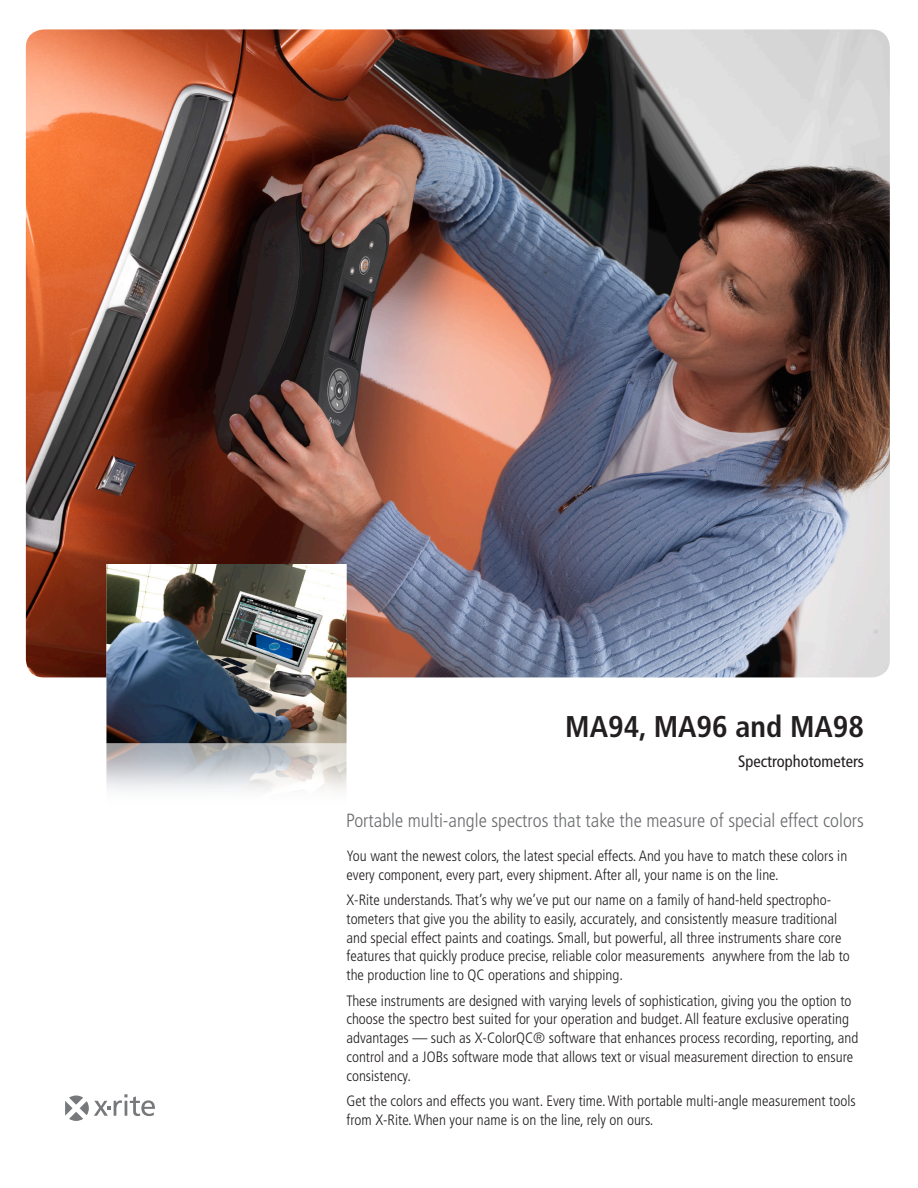
<style>
.page{position:relative;width:918px;height:1188px;background:#fff}
.page>*{position:absolute;margin:0;border:0;box-sizing:border-box;transform-origin:0 0}
.t1{font:700 condensed 30px "Frutiger";color:#231f20}
.t2{font:300 condensed 19.2px "Frutiger";color:#6c6d70}
.t3{font:condensed 16.5px "Frutiger";color:#231f20}
.Text{font:300 condensed 15px/18.8px "Frutiger";color:#231f20}
</style>
<div class="page">
<img style="left:26px;top:29px;width:864px;height:648px">
<svg style="left:65px;top:1094px;width:90px;height:27px"></svg>
<img style="left:106px;top:564px;width:241px;height:227px">
<p class="t1" style="left:565px;top:708px;width:300px">MA94, MA96 and MA98</p>
<p class="t3" style="left:738px;top:751px;width:127px">Spectrophotometers</p>
<p class="t2" style="left:346px;top:810px;width:519px">Portable multi-angle spectros that take the measure of special effect colors</p>
<p class="Text" style="left:346px;top:846px;width:502px">You want the newest colors, the latest special effects. And you have to match these colors in every component, every part, every shipment. After all, your name is on the line.</p>
<p class="Text" style="left:346px;top:891px;width:505px">X-Rite understands. That’s why we’ve put our name on a family of hand-held spectropho&shy;tometers that give you the ability to easily, accurately, and consistently measure traditional and special effect paints and coatings. Small, but powerful, all three instruments share core features that quickly produce precise, reliable color measurements anywhere from the lab to the production line to QC operations and shipping.</p>
<p class="Text" style="left:346px;top:991px;width:514px">These instruments are designed with varying levels of sophistication, giving you the option to choose the spectro best suited for your operation and budget. All feature exclusive operating advantages — such as X-ColorQC® software that enhances process recording, reporting, and control and a JOBs software mode that allows text or visual measurement direction to ensure consistency.</p>
<p class="Text" style="left:346px;top:1092px;width:511px">Get the colors and effects you want. Every time. With portable multi-angle measurement tools from X-Rite. When your name is on the line, rely on ours.</p>
</div>
